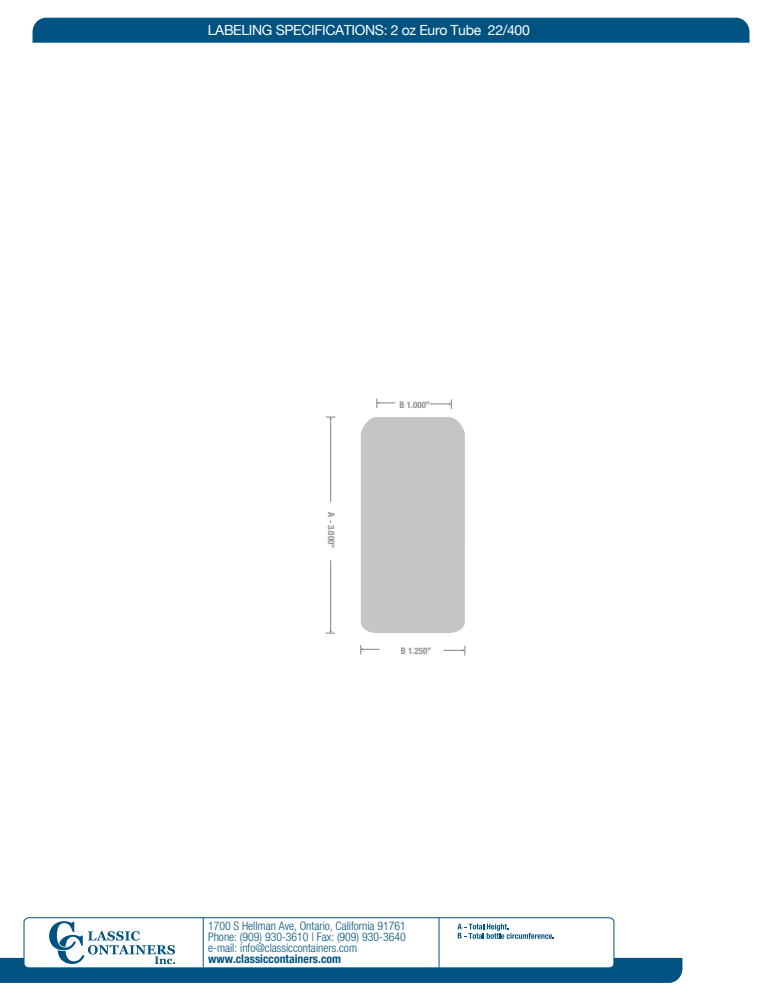
<style>
.page{position:relative;width:767px;height:1006px;background:#fff}
.page>*{position:absolute;margin:0;border:0;box-sizing:border-box;transform-origin:0 0}
.t1{font:14px "Helvetica Neue";letter-spacing:-.025em;color:#fff}
.t2{font:300 condensed 11.8px/10.9px "Helvetica Neue LT Pro";color:#005381;text-align:justify}
.t3{font:700 condensed 11.8px "Helvetica Neue LT Pro";color:#005381}
.t4{font:700 condensed 9px "Helvetica Neue";letter-spacing:-.005em;color:#8e9091}
</style>
<div class="page">
<div style="left:33px;top:18px;width:716px;height:25px;background:#005381"></div>
<svg style="left:376px;top:399px;width:19px;height:9px"></svg>
<svg style="left:430px;top:400px;width:22px;height:9px"></svg>
<svg style="left:360px;top:645px;width:19px;height:9px"></svg>
<svg style="left:444px;top:646px;width:21px;height:9px"></svg>
<div style="left:361px;top:417px;width:104px;height:216px;background:#c6c4c4"></div>
<hr style="left:330px;top:419px;width:1px;height:83px;background:#818181">
<svg style="left:326px;top:417px;width:9px;height:2px"></svg>
<hr style="left:330px;top:561px;width:1px;height:70px;background:#818181">
<svg style="left:326px;top:631px;width:9px;height:3px"></svg>
<svg style="left:0;top:917px;width:682px;height:66px"></svg>
<p class="t1" style="left:208px;top:18px;width:323px">LABELING SPECIFICATIONS: 2 oz Euro Tube 22/400</p>
<p class="t4" style="left:339px;top:512px;width:38px;rotate:90deg">A - 3.000”</p>
<p class="t4" style="left:399px;top:397px;width:32px">B 1.000”</p>
<p class="t4" style="left:401px;top:643px;width:32px">B 1.250”</p>
<p class="t2" style="left:208px;top:920px;width:199px">1700 S Hellman Ave, Ontario, California 91761<br>Phone: (909) 930-3610 | Fax: (909) 930-3640 e-mail: info@classiccontainers.com</p>
<p class="t3" style="left:208px;top:951px;width:134px">www.classiccontainers.com</p>
</div>
